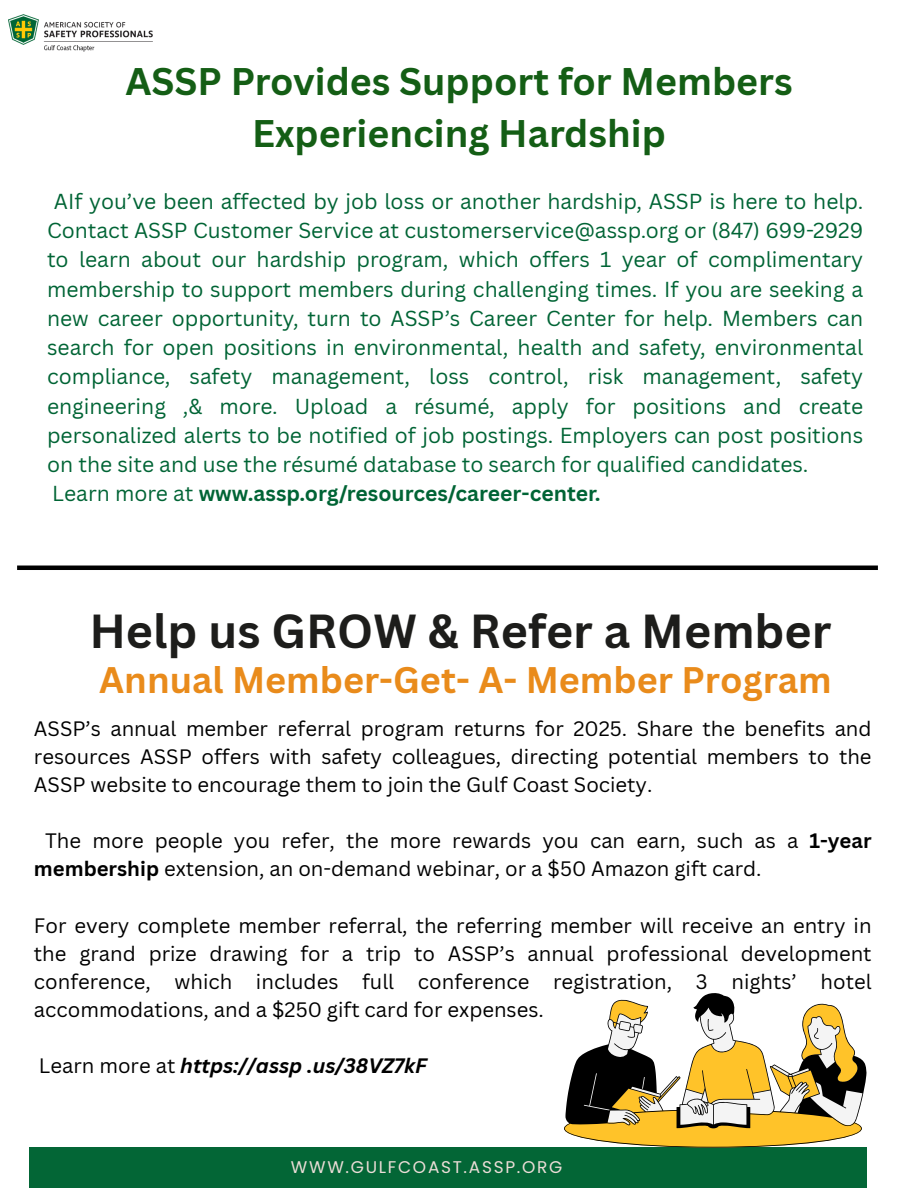
<style>
.page{position:relative;width:918px;height:1188px;background:#fff}
.page>*{position:absolute;margin:0;border:0;box-sizing:border-box;transform-origin:0 0}
.t1{font:700 46.5px "Canva Sans";color:#1d1d1b}
.t2{font:700 37.5px/51.8px "Canva Sans";color:#145e15;text-align:center}
.t3{font:700 36px "Canva Sans";color:#e98b1b}
.t4{font:21.15px/29.2px "Canva Sans";color:#006435}
.t5{font:20.25px/28.2px "Canva Sans";color:#000;text-align:justify}
.t6{font:italic 700 20.25px "Canva Sans";color:#000}
.t7{font:16.95px "Poppins";letter-spacing:.1em;color:#ebddd7}
.s1{font-weight:700}
.s2{font-weight:400;font-style:normal}
</style>
<div class="page">
<div style="left:29px;top:1147px;width:837px;height:41px;background:#036636"></div>
<img style="left:8px;top:14px;width:144px;height:38px">
<svg style="left:564px;top:993px;width:303px;height:155px"></svg>
<hr style="left:17px;top:566px;width:861px;height:4px;background:#000">
<h3 class="t2" style="left:125px;top:55px;width:669px">ASSP Provides Support for Members<br>Experiencing Hardship</h3>
<h3 class="t4" style="left:47px;top:186px;width:818px;text-indent:7px">AIf you’ve been affected by job loss or another hardship, ASSP is here to help.<br>Contact ASSP Customer Service at customerservice@assp.org or (847) 699-2929 to learn about our hardship program, which offers 1 year of complimentary membership to support members during challenging times. If you are seeking a new career opportunity, turn to ASSP’s Career Center for help. Members can search for open positions in environmental, health and safety, environmental compliance, safety management, loss control, risk management, safety engineering ,&amp; more. Upload a résumé, apply for positions and create personalized alerts to be notified of job postings. Employers can post positions on the site and use the résumé database to search for qualified candidates.<br>Learn more at <span class="s1">www.assp.org/resources/career-center.</span></h3>
<p class="t1" style="left:89px;top:599px;width:744px">Help us GROW &amp; Refer a Member</p>
<h3 class="t3" style="left:99px;top:654px;width:734px">Annual Member-Get- A- Member Program</h3>
<h1 class="t5" style="left:34px;top:714px;width:839px">ASSP’s annual member referral program returns for 2025. Share the benefits and resources ASSP offers with safety colleagues, directing potential members to the ASSP website to encourage them to join the Gulf Coast Society.</h1>
<h2 class="t5" style="left:34px;top:826px;width:839px;text-indent:11px">The more people you refer, the more rewards you can earn, such as a <span class="s1">1-year membership</span> extension, an on-demand webinar, or a $50 Amazon gift card.</h2>
<h3 class="t5" style="left:34px;top:911px;width:839px">For every complete member referral, the referring member will receive an entry in the grand prize drawing for a trip to ASSP’s annual professional development conference, which includes full conference registration, 3 nights’ hotel accommodations, and a $250 gift card for expenses.</h3>
<h3 class="t6" style="left:39px;top:1052px;width:389px"><span class="s2">Learn more at</span> https://assp .us/38VZ7kF</h3>
<h2 class="t7" style="left:291px;top:1155px;width:273px">WWW.GULFCOAST.ASSP.ORG</h2>
</div>
